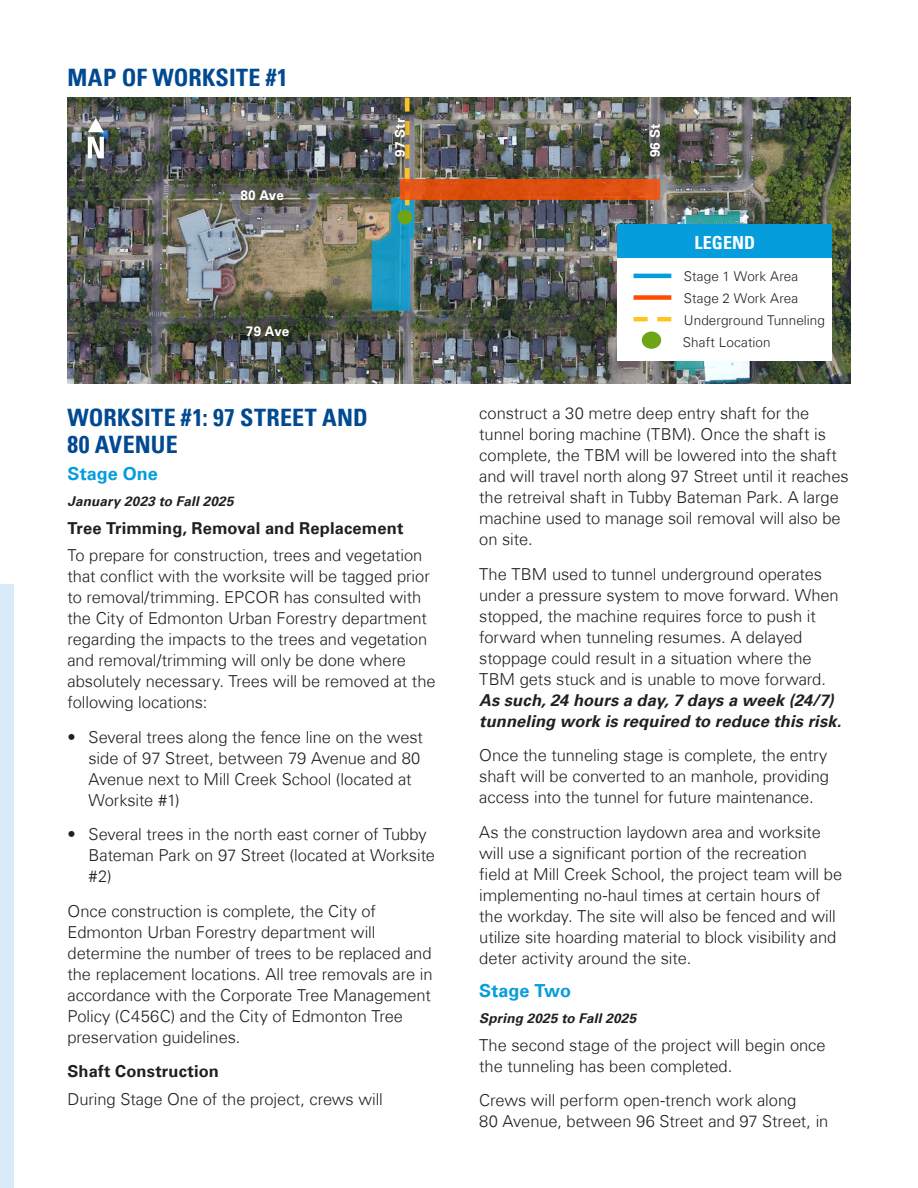
<style>
.page{position:relative;width:918px;height:1188px;background:#fff}
.page>*{position:absolute;margin:0;border:0;box-sizing:border-box;transform-origin:0 0}
.Body_Title{font:24px/27px "Univers LTCYR 67 Bold Cond";letter-spacing:.01em;color:#014990}
.Body_Sub-Title{font:700 18px "Univers Com 65";color:#069ddc}
.Body_Copy{font:18px "Univers LTCYR 67 Bold Cond";letter-spacing:.005em;color:#fff}
.Body_Copy-2{font:300 16.5px/21px "Univers Com 45";letter-spacing:-.005em;color:#231f20}
.Body_Copy-3{font:700 16.5px "Univers Com 65";letter-spacing:.01em;color:#231f20}
.Leged_Text{font:300 13.5px "Univers Com 45";letter-spacing:.005em;color:#231f20}
.Body_Sub-Title-2{font:italic 700 13.5px "Univers Com 65";letter-spacing:.015em;color:#231f20}
.Body_Sub-Title-3{font:700 13.5px "Univers Com 65";letter-spacing:.015em;color:#fff}
.s1{font-family:"Univers Com 65";font-weight:700;font-style:italic}
</style>
<div class="page">
<div style="left:0;top:584px;width:14px;height:604px;background:#d9ebf8"></div>
<img style="left:68px;top:98px;width:782px;height:285px">
<img style="left:372px;top:98px;width:42px;height:213px">
<div style="left:618px;top:225px;width:214px;height:136px;background:#fff"></div>
<div style="left:618px;top:225px;width:214px;height:33px;background:#069ddc"></div>
<hr style="left:634px;top:274px;width:37px;height:4px;background:#069ddc">
<div style="left:642px;top:332px;width:19px;height:17px;background:#6ea516;border-radius:50%"></div>
<svg style="left:634px;top:317px;width:37px;height:4px"></svg>
<div style="left:634px;top:295px;width:37px;height:5px;background:#ff4c00"></div>
<svg style="left:88px;top:118px;width:16px;height:40px"></svg>
<div style="left:233px;top:183px;width:58px;height:24px;background:#231f20;opacity:.75"></div>
<div style="left:387px;top:111px;width:25px;height:53px;background:#231f20;opacity:.75"></div>
<div style="left:239px;top:319px;width:57px;height:24px;background:#231f20;opacity:.75"></div>
<svg style="left:400px;top:179px;width:260px;height:20px;fill:#dc4e0d"></svg>
<div style="left:642px;top:117px;width:25px;height:48px;background:#231f20;opacity:.75"></div>
<p class="Body_Title" style="left:68px;top:63px;width:222px">MAP OF WORKSITE #1</p>
<p class="Body_Sub-Title-3" style="left:240px;top:187px;width:45px">80 Ave</p>
<p class="Body_Sub-Title-3" style="left:246px;top:323px;width:45px">79 Ave</p>
<p class="Body_Sub-Title-3" style="left:392px;top:157px;width:40px;rotate:-90deg">97 Str</p>
<p class="Body_Title" style="left:68px;top:404px;width:302px">WORKSITE #1: 97 STREET AND<br>80 AVENUE</p>
<p class="Body_Sub-Title" style="left:68px;top:463px;width:92px">Stage One</p>
<p class="Body_Sub-Title-2" style="left:68px;top:493px;width:168px">January 2023 to Fall 2025</p>
<p class="Body_Copy-3" style="left:68px;top:518px;width:338px">Tree Trimming, Removal and Replacement</p>
<p class="Body_Copy-2" style="left:68px;top:545px;width:370px">To prepare for construction, trees and vegetation that conflict with the worksite will be tagged prior to removal/trimming. EPCOR has consulted with the City of Edmonton Urban Forestry department regarding the impacts to the trees and vegetation and removal/trimming will only be done where absolutely necessary. Trees will be removed at the following locations:</p>
<p class="Body_Copy-2" style="left:88px;top:726px;width:336px;text-indent:-21px">• Several trees along the fence line on the west side of 97 Street, between 79 Avenue and 80<br>Avenue next to Mill Creek School (located at Worksite #1)</p>
<p class="Body_Copy-2" style="left:88px;top:824px;width:348px;text-indent:-21px">• Several trees in the north east corner of Tubby<br>Bateman Park on 97 Street (located at Worksite #2)</p>
<p class="Body_Copy-2" style="left:68px;top:900px;width:367px">Once construction is complete, the City of Edmonton Urban Forestry department will determine the number of trees to be replaced and the replacement locations. All tree removals are in accordance with the Corporate Tree Management Policy (C456C) and the City of Edmonton Tree preservation guidelines.</p>
<p class="Body_Copy-3" style="left:68px;top:1062px;width:153px">Shaft Construction</p>
<p class="Body_Copy-2" style="left:68px;top:1089px;width:317px">During Stage One of the project, crews will</p>
<p class="Body_Sub-Title-3" style="left:647px;top:157px;width:35px;rotate:-90deg">96 St</p>
<p class="Body_Copy" style="left:695px;top:231px;width:62px">LEGEND</p>
<p class="Leged_Text" style="left:684px;top:268px;width:116px">Stage 1 Work Area</p>
<p class="Leged_Text" style="left:684px;top:290px;width:116px">Stage 2 Work Area</p>
<p class="Leged_Text" style="left:684px;top:312px;width:143px">Underground Tunneling</p>
<p class="Leged_Text" style="left:683px;top:334px;width:89px">Shaft Location</p>
<p class="Body_Copy-2" style="left:479px;top:403px;width:371px">construct a 30 metre deep entry shaft for the tunnel boring machine (TBM). Once the shaft is complete, the TBM will be lowered into the shaft and will travel north along 97 Street until it reaches the retreival shaft in Tubby Bateman Park. A large machine used to manage soil removal will also be on site.</p>
<p class="Body_Copy-2" style="left:479px;top:563px;width:364px">The TBM used to tunnel underground operates under a pressure system to move forward. When stopped, the machine requires force to push it forward when tunneling resumes. A delayed stoppage could result in a situation where the TBM gets stuck and is unable to move forward.<br><span class="s1">As such, 24 hours a day, 7 days a week (24/7) tunneling work is required to reduce this risk.</span></p>
<p class="Body_Copy-2" style="left:479px;top:745px;width:351px;text-align:justify">Once the tunneling stage is complete, the entry shaft will be converted to an manhole, providing access into the tunnel for future maintenance.</p>
<p class="Body_Copy-2" style="left:479px;top:821px;width:364px">As the construction laydown area and worksite will use a significant portion of the recreation<br>field at Mill Creek School, the project team will be implementing no-haul times at certain hours of the workday. The site will also be fenced and will utilize site hoarding material to block visibility and deter activity around the site.</p>
<p class="Body_Sub-Title" style="left:479px;top:980px;width:93px">Stage Two</p>
<p class="Body_Sub-Title-2" style="left:479px;top:1010px;width:159px">Spring 2025 to Fall 2025</p>
<p class="Body_Copy-2" style="left:479px;top:1034px;width:348px">The second stage of the project will begin once the tunneling has been completed.</p>
<p class="Body_Copy-2" style="left:479px;top:1090px;width:351px">Crews will perform open-trench work along<br>80 Avenue, between 96 Street and 97 Street, in</p>
</div>
